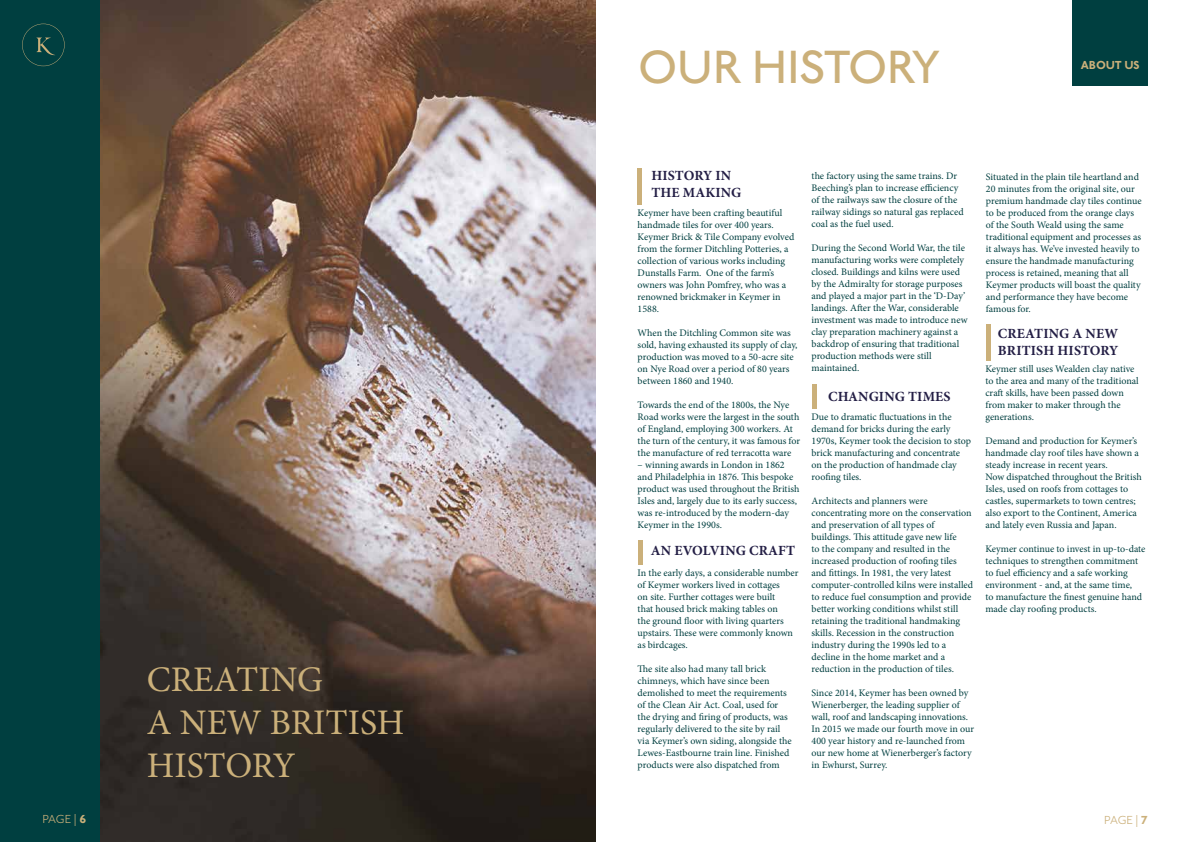
<style>
.page{position:relative;width:1191px;height:842px;background:#fff}
.page>*{position:absolute;margin:0;border:0;box-sizing:border-box;transform-origin:0 0}
.t1{font:500 48px "Johnston ITC Pro";letter-spacing:-.01em;color:#cbb07a}
.t2{font:36px/43.2px "Minion Pro";color:#cbb07a}
.t3{font:700 14px/17px "Minion Pro";letter-spacing:.01em;color:#231e45}
.t4{font:300 12px "Johnston ITC Pro";letter-spacing:-.02em;color:#cbb07a}
.t5{font:700 12px "Johnston ITC Pro";letter-spacing:-.015em;color:#cbb07a}
.t6{font:10px/12px "Minion Pro";color:#003f40}
.s1{font-weight:700}
</style>
<div class="page">
<img style="left:100px;top:0;width:495px;height:842px">
<div style="left:0;top:0;width:100px;height:842px;background:#003f40"></div>
<div style="left:1072px;top:0;width:76px;height:85px;background:#003f40"></div>
<svg style="left:22px;top:24px;width:43px;height:42px"></svg>
<div style="left:637px;top:168px;width:5px;height:36px;background:#cbb07a"></div>
<hr style="left:986px;top:324px;width:4px;height:36px;background:#cbb07a">
<hr style="left:638px;top:540px;width:4px;height:24px;background:#cbb07a">
<hr style="left:812px;top:384px;width:4px;height:24px;background:#cbb07a">
<p class="t4" style="left:43px;top:811px;width:45px">PAGE | <span class="s1">6</span></p>
<h2 class="t2" style="left:147px;top:658px;width:259px">CREATING<br>A NEW BRITISH<br>HISTORY</h2>
<h1 class="t1" style="left:638px;top:38px;width:304px">OUR HISTORY</h1>
<p class="t5" style="left:1080px;top:58px;width:60px">ABOUT US</p>
<h3 class="t3" style="left:651px;top:167px;width:92px">HISTORY IN<br>THE MAKING</h3>
<p class="t6" style="left:637px;top:207px;width:158px">Keymer have been crafting beautiful handmade tiles for over 400 years.<br>Keymer Brick &amp; Tile Company evolved from the former Ditchling Potteries, a collection of various works including<br>Dunstalls Farm. One of the farm’s owners was John Pomfrey, who was a renowned brickmaker in Keymer in<br>1588.</p>
<p class="t6" style="left:637px;top:327px;width:161px">When the Ditchling Common site was sold, having exhausted its supply of clay, production was moved to a 50-acre site on Nye Road over a period of 80 years between 1860 and 1940.</p>
<p class="t6" style="left:637px;top:399px;width:164px">Towards the end of the 1800s, the Nye Road works were the largest in the south of England, employing 300 workers. At the turn of the century, it was famous for the manufacture of red terracotta ware</p>
<p class="t6" style="left:637px;top:459px;width:163px">– winning awards in London in 1862 and Philadelphia in 1876. This bespoke product was used throughout the British Isles and, largely due to its early success, was re-introduced by the modern-day Keymer in the 1990s.</p>
<h3 class="t3" style="left:651px;top:542px;width:146px">AN EVOLVING CRAFT</h3>
<p class="t6" style="left:637px;top:567px;width:162px">In the early days, a considerable number of Keymer workers lived in cottages<br>on site. Further cottages were built<br>that housed brick making tables on<br>the ground floor with living quarters upstairs. These were commonly known as birdcages.</p>
<p class="t6" style="left:637px;top:663px;width:156px">The site also had many tall brick chimneys, which have since been demolished to meet the requirements of the Clean Air Act. Coal, used for the drying and firing of products, was regularly delivered to the site by rail via Keymer’s own siding, alongside the Lewes-Eastbourne train line. Finished products were also dispatched from</p>
<p class="t6" style="left:811px;top:170px;width:154px">the factory using the same trains. Dr Beeching’s plan to increase efficiency of the railways saw the closure of the railway sidings so natural gas replaced coal as the fuel used.</p>
<p class="t6" style="left:811px;top:242px;width:157px">During the Second World War, the tile manufacturing works were completely closed. Buildings and kilns were used by the Admiralty for storage purposes and played a major part in the ‘D-Day’ landings. After the War, considerable investment was made to introduce new clay preparation machinery against a backdrop of ensuring that traditional production methods were still maintained.</p>
<h3 class="t3" style="left:828px;top:388px;width:124px">CHANGING TIMES</h3>
<p class="t6" style="left:811px;top:411px;width:161px">Due to dramatic fluctuations in the demand for bricks during the early<br>1970s, Keymer took the decision to stop brick manufacturing and concentrate on the production of handmade clay roofing tiles.</p>
<p class="t6" style="left:811px;top:494px;width:163px">Architects and planners were concentrating more on the conservation and preservation of all types of buildings. This attitude gave new life<br>to the company and resulted in the increased production of roofing tiles and fittings. In 1981, the very latest computer-controlled kilns were installed to reduce fuel consumption and provide better working conditions whilst still retaining the traditional handmaking skills. Recession in the construction industry during the 1990s led to a decline in the home market and a reduction in the production of tiles.</p>
<p class="t6" style="left:811px;top:686px;width:164px">Since 2014, Keymer has been owned by Wienerberger, the leading supplier of wall, roof and landscaping innovations.<br>In 2015 we made our fourth move in our 400 year history and re-launched from our new home at Wienerberger’s factory in Ewhurst, Surrey.</p>
<p class="t6" style="left:986px;top:171px;width:157px">Situated in the plain tile heartland and 20 minutes from the original site, our premium handmade clay tiles continue to be produced from the orange clays of the South Weald using the same traditional equipment and processes as it always has. We’ve invested heavily to ensure the handmade manufacturing process is retained, meaning that all Keymer products will boast the quality and performance they have become famous for.</p>
<h3 class="t3" style="left:998px;top:325px;width:122px">CREATING A NEW<br>BRITISH HISTORY</h3>
<p class="t6" style="left:985px;top:363px;width:155px">Keymer still uses Wealden clay native to the area and many of the traditional craft skills, have been passed down from maker to maker through the generations.</p>
<p class="t6" style="left:985px;top:435px;width:158px">Demand and production for Keymer’s handmade clay roof tiles have shown a steady increase in recent years.<br>Now dispatched throughout the British Isles, used on roofs from cottages to castles, supermarkets to town centres; also export to the Continent, America and lately even Russia and Japan.</p>
<p class="t6" style="left:985px;top:543px;width:162px">Keymer continue to invest in up-to-date techniques to strengthen commitment to fuel efficiency and a safe working environment - and, at the same time,<br>to manufacture the finest genuine hand made clay roofing products.</p>
<p class="t4" style="left:1104px;top:813px;width:45px">PAGE | <span class="s1">7</span></p>
</div>
